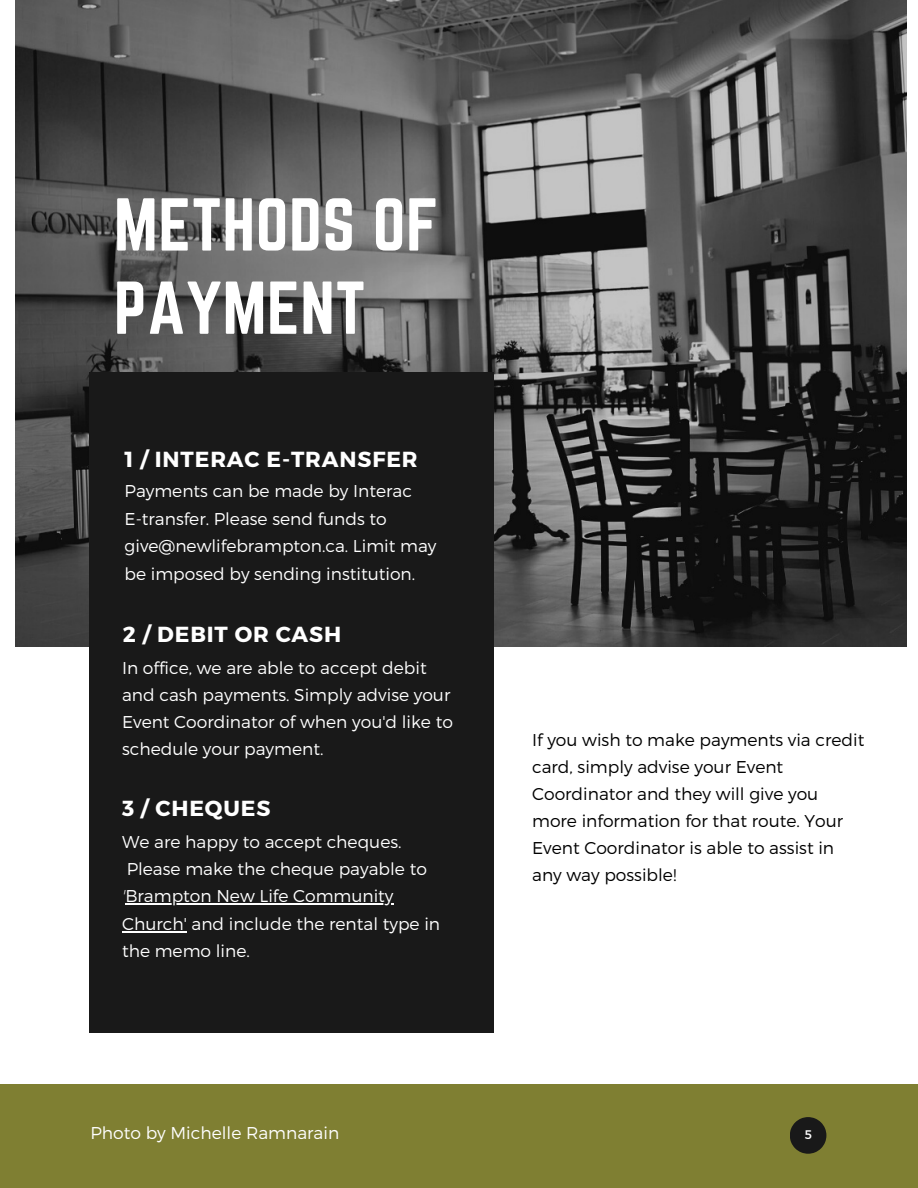
<style>
.page{position:relative;width:918px;height:1188px;background:#fff}
.page>*{position:absolute;margin:0;border:0;box-sizing:border-box;transform-origin:0 0}
.t1{font:65.4px/83.2px "Norwester";letter-spacing:.01em;color:#fff}
.t2{font:700 21.75px "Montserrat";letter-spacing:.04em;color:#fff}
.t3{font:300 17.1px/27.3px "Montserrat";color:#fff}
.t4{font:300 17.1px/27px "Montserrat";color:#000}
.t5{font:12.45px "Montserrat";color:#fff}
.s1{font-style:italic}
</style>
<div class="page">
<div style="left:0;top:1085px;width:918px;height:103px;background:#7f7f32"></div>
<svg style="left:790px;top:1117px;width:36px;height:37px"></svg>
<img style="left:16px;top:0;width:891px;height:647px">
<div style="left:90px;top:372px;width:404px;height:661px;background:#191919"></div>
<hr style="left:125px;top:903px;width:269px;height:1px;background:#fff">
<hr style="left:122px;top:931px;width:65px;height:1px;background:#fff">
<p class="t1" style="left:114px;top:183px;width:326px">METHODS OF<br>PAYMENT</p>
<p class="t2" style="left:125px;top:445px;width:295px">1 / INTERAC E-TRANSFER</p>
<p class="t3" style="left:125px;top:477px;width:289px">Payments can be made by Interac</p>
<p class="t3" style="left:125px;top:504px;width:313px">E-transfer. Please send funds to give@newlifebrampton.ca. Limit may be imposed by sending institution.</p>
<p class="t2" style="left:123px;top:620px;width:220px">2 / DEBIT OR CASH</p>
<p class="t3" style="left:122px;top:654px;width:332px">In office, we are able to accept debit and cash payments. Simply advise your Event Coordinator of when you'd like to schedule your payment.</p>
<p class="t2" style="left:122px;top:794px;width:150px">3 / CHEQUES</p>
<p class="t3" style="left:122px;top:827px;width:320px">We are happy to accept cheques.<br>Please make the cheque payable to <span class="s1">'</span>Brampton New Life Community<br>Church' and include the rental type in the memo line.</p>
<p class="t4" style="left:532px;top:726px;width:334px">If you wish to make payments via credit card, simply advise your Event<br>Coordinator and they will give you more information for that route. Your<br>Event Coordinator is able to assist in any way possible!</p>
<p class="t3" style="left:90px;top:1118px;width:250px">Photo by Michelle Ramnarain</p>
<p class="t5" style="left:805px;top:1126px;width:9px">5</p>
</div>
